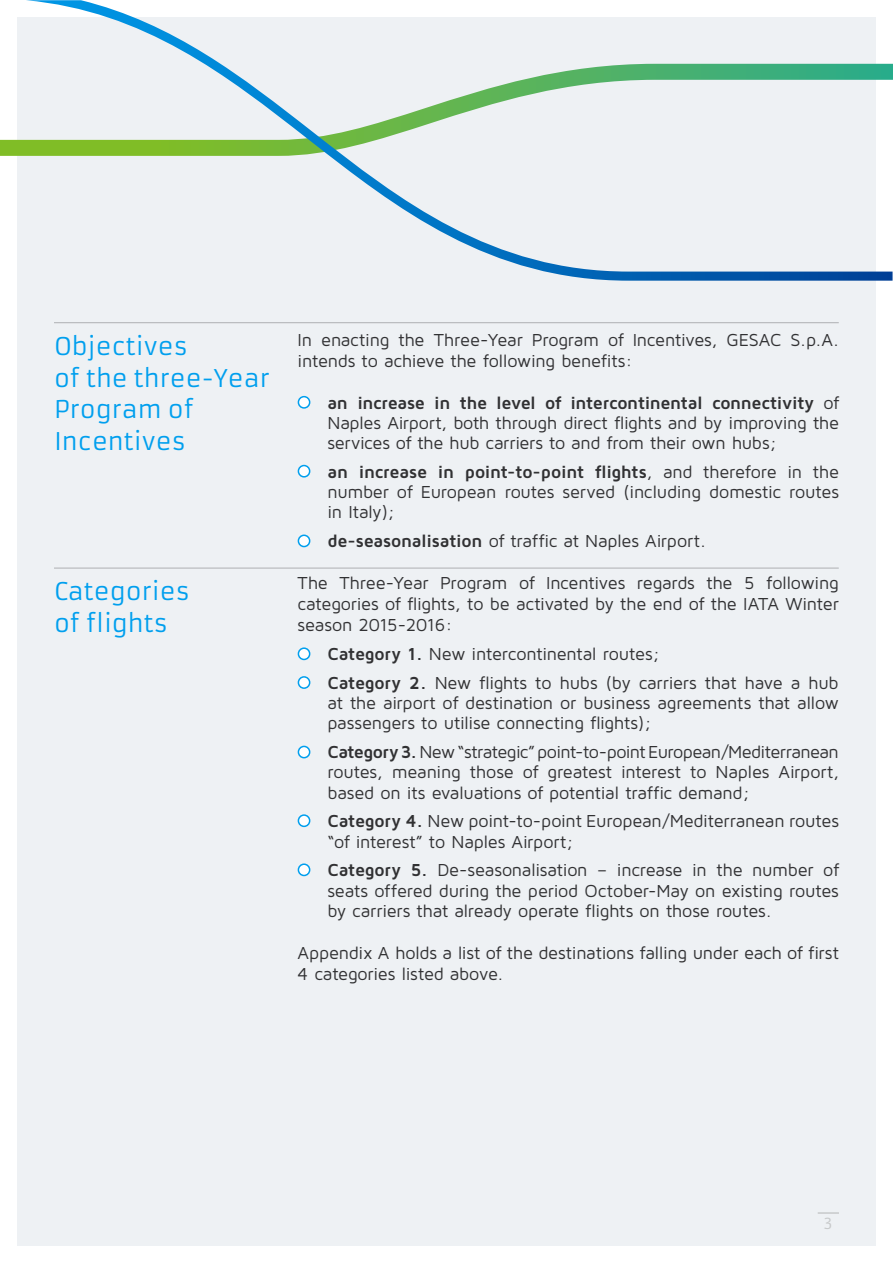
<style>
.page{position:relative;width:893px;height:1263px;background:#fff}
.page>*{position:absolute;margin:0;border:0;box-sizing:border-box;transform-origin:0 0}
.t1{font:24px/31.5px "Armata";color:#009fee}
.t2{font:18px/20.2px "Maven Pro";letter-spacing:-.015em;color:#313133}
.t3{font:15px "Armata";color:#c7c9ca}
.s1{font-weight:700}
</style>
<div class="page">
<div style="left:17px;top:17px;width:859px;height:1229px;background:#eef1f4"></div>
<hr style="left:818px;top:1212px;width:21px;height:2px;background:#c7c9ca">
<hr style="left:54px;top:568px;width:785px;height:1px;background:#aeb0b3">
<hr style="left:54px;top:322px;width:785px;height:1px;background:#aeb0b3">
<div style="left:298px;top:397px;width:12px;height:11px;background:#fff;border-radius:50%"></div>
<div style="left:298px;top:396px;width:12px;height:13px;border:2px solid #009fee;border-radius:50%"></div>
<div style="left:298px;top:648px;width:12px;height:11px;background:#fff;border-radius:50%"></div>
<div style="left:298px;top:647px;width:12px;height:13px;border:2px solid #009fee;border-radius:50%"></div>
<div style="left:298px;top:677px;width:12px;height:11px;background:#fff;border-radius:50%"></div>
<div style="left:298px;top:676px;width:12px;height:13px;border:2px solid #009fee;border-radius:50%"></div>
<div style="left:298px;top:746px;width:12px;height:12px;background:#fff;border-radius:50%"></div>
<div style="left:298px;top:746px;width:12px;height:12px;border:2px solid #009fee;border-radius:50%"></div>
<div style="left:298px;top:815px;width:12px;height:11px;background:#fff;border-radius:50%"></div>
<div style="left:298px;top:814px;width:12px;height:13px;border:2px solid #009fee;border-radius:50%"></div>
<div style="left:298px;top:864px;width:12px;height:11px;background:#fff;border-radius:50%"></div>
<div style="left:298px;top:863px;width:12px;height:13px;border:2px solid #009fee;border-radius:50%"></div>
<div style="left:298px;top:465px;width:12px;height:12px;background:#fff;border-radius:50%"></div>
<div style="left:298px;top:465px;width:12px;height:12px;border:2px solid #009fee;border-radius:50%"></div>
<div style="left:298px;top:535px;width:12px;height:11px;background:#fff;border-radius:50%"></div>
<div style="left:298px;top:534px;width:12px;height:13px;border:2px solid #009fee;border-radius:50%"></div>
<svg style="left:0;top:64px;width:893px;height:92px"></svg>
<svg style="left:26px;top:0;width:866px;height:281px"></svg>
<h1 class="t1" style="left:54px;top:331px;width:217px">Objectives<br>of the three-Year<br>Program of<br>Incentives</h1>
<h1 class="t1" style="left:54px;top:576px;width:137px">Categories of flights</h1>
<p class="t2" style="left:298px;top:329px;width:543px;line-height:21px">In enacting the Three-Year Program of Incentives, GESAC S.p.A. intends to achieve the following benefits:</p>
<p class="t2" style="left:327px;top:392px;width:513px;text-align:justify"><span class="s1">an increase in the level of intercontinental connectivity</span> of Naples Airport, both through direct flights and by improving the services of the hub carriers to and from their own hubs;</p>
<p class="t2" style="left:327px;top:461px;width:513px;text-align:justify"><span class="s1">an increase in point-to-point flights</span>, and therefore in the number of European routes served (including domestic routes in Italy);</p>
<p class="t2" style="left:327px;top:530px;width:380px"><span class="s1">de-seasonalisation</span> of traffic at Naples Airport.</p>
<p class="t2" style="left:298px;top:572px;width:543px;line-height:21px;text-align:justify">The Three-Year Program of Incentives regards the 5 following categories of flights, to be activated by the end of the IATA Winter season 2015-2016:</p>
<p class="t2" style="left:327px;top:639px;width:513px;line-height:28.8px"><span class="s1">Category 1.</span> New intercontinental routes;<br><span class="s1">Category 2.</span> New flights to hubs (by carriers that have a hub</p>
<p class="t2" style="left:327px;top:692px;width:513px">at the airport of destination or business agreements that allow passengers to utilise connecting flights);</p>
<p class="t2" style="left:327px;top:741px;width:513px;text-align:justify"><span class="s1">Category 3.</span> New “strategic” point-to-point European/Mediterranean routes, meaning those of greatest interest to Naples Airport, based on its evaluations of potential traffic demand;</p>
<p class="t2" style="left:327px;top:810px;width:513px"><span class="s1">Category 4.</span> New point-to-point European/Mediterranean routes “of interest” to Naples Airport;</p>
<p class="t2" style="left:327px;top:859px;width:513px;text-align:justify"><span class="s1">Category 5.</span> De-seasonalisation – increase in the number of seats offered during the period October-May on existing routes by carriers that already operate flights on those routes.</p>
<p class="t2" style="left:298px;top:942px;width:543px;line-height:21px">Appendix A holds a list of the destinations falling under each of first<br>4 categories listed above.</p>
<p class="t3" style="left:824px;top:1214px;width:10px">3</p>
</div>
